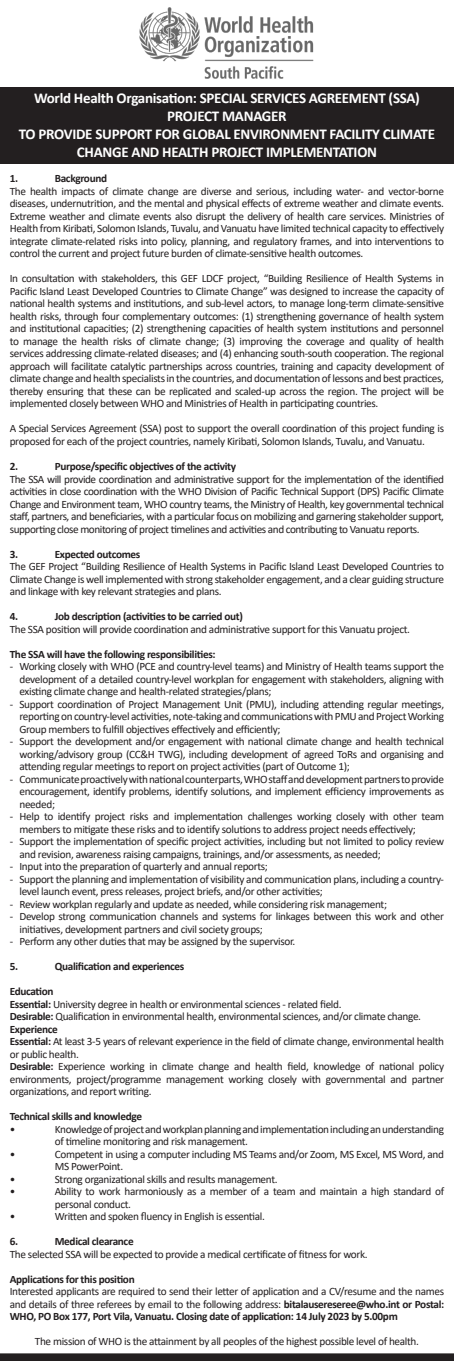
<style>
.page{position:relative;width:454px;height:1361px;background:#fff}
.page>*{position:absolute;margin:0;border:0;box-sizing:border-box;transform-origin:0 0}
.t1{font:700 15px/18px "Calibri";letter-spacing:-.02em;color:#fff;text-align:center}
.t2{font:11.25px/12.5px "Calibri";letter-spacing:-.03em;color:#231f20;text-align:justify}
.t3{font:700 11.25px "Calibri";letter-spacing:-.03em;color:#231f20}
.s1{font-weight:700}
</style>
<div class="page">
<div style="left:0;top:88px;width:454px;height:76px;background:#231f20"></div>
<img style="left:139px;top:7px;width:175px;height:72px">
<svg style="left:0;top:1353px;width:454px;height:8px;background:#2d292a"></svg>
<h1 class="t1" style="left:19px;top:89px;width:417px">World Health Organisation: SPECIAL SERVICES AGREEMENT (SSA)<br>PROJECT MANAGER<br>TO PROVIDE SUPPORT FOR GLOBAL ENVIRONMENT FACILITY CLIMATE CHANGE AND HEALTH PROJECT IMPLEMENTATION</h1>
<p class="t3" style="left:10px;top:171px;width:10px">1.</p>
<p class="t3" style="left:55px;top:171px;width:54px">Background</p>
<p class="t2" style="left:10px;top:186px;width:435px">The health impacts of climate change are diverse and serious, including water- and vector-borne diseases, undernutrition, and the mental and physical effects of extreme weather and climate events.<br>Extreme weather and climate events also disrupt the delivery of health care services. Ministries of Health from Kiribati, Solomon Islands, Tuvalu, and Vanuatu have limited technical capacity to effectively integrate climate-related risks into policy, planning, and regulatory frames, and into interventions to control the current and project future burden of climate-sensitive health outcomes.</p>
<p class="t2" style="left:10px;top:272px;width:435px">In consultation with stakeholders, this GEF LDCF project, “Building Resilience of Health Systems in Pacific Island Least Developed Countries to Climate Change” was designed to increase the capacity of national health systems and institutions, and sub-level actors, to manage long-term climate-sensitive health risks, through four complementary outcomes: (1) strengthening governance of health system and institutional capacities; (2) strengthening capacities of health system institutions and personnel to manage the health risks of climate change; (3) improving the coverage and quality of health services addressing climate-related diseases; and (4) enhancing south-south cooperation. The regional approach will facilitate catalytic partnerships across countries, training and capacity development of climate change and health specialists in the countries, and documentation of lessons and best practices, thereby ensuring that these can be replicated and scaled-up across the region. The project will be implemented closely between WHO and Ministries of Health in participating countries.</p>
<p class="t2" style="left:10px;top:422px;width:435px">A Special Services Agreement (SSA) post to support the overall coordination of this project funding is proposed for each of the project countries, namely Kiribati, Solomon Islands, Tuvalu, and Vanuatu.</p>
<p class="t3" style="left:10px;top:458px;width:10px">2.</p>
<p class="t3" style="left:55px;top:458px;width:183px">Purpose/specific objectives of the activity</p>
<p class="t2" style="left:10px;top:472px;width:436px">The SSA will provide coordination and administrative support for the implementation of the identified activities in close coordination with the WHO Division of Pacific Technical Support (DPS) Pacific Climate Change and Environment team, WHO country teams, the Ministry of Health, key governmental technical staff, partners, and beneficiaries, with a particular focus on mobilizing and garnering stakeholder support, supporting close monitoring of project timelines and activities and contributing to Vanuatu reports.</p>
<p class="t3" style="left:10px;top:546px;width:10px">3.</p>
<p class="t3" style="left:55px;top:546px;width:87px">Expected outcomes</p>
<p class="t2" style="left:10px;top:560px;width:435px">The GEF Project “Building Resilience of Health Systems in Pacific Island Least Developed Countries to Climate Change is well implemented with strong stakeholder engagement, and a clear guiding structure and linkage with key relevant strategies and plans.</p>
<p class="t3" style="left:10px;top:608px;width:10px">4.</p>
<p class="t3" style="left:55px;top:608px;width:190px">Job description (activities to be carried out)</p>
<p class="t2" style="left:10px;top:622px;width:401px">The SSA position will provide coordination and administrative support for this Vanuatu project.</p>
<p class="t3" style="left:10px;top:646px;width:207px">The SSA will have the following responsibilities:</p>
<p class="t2" style="left:19px;top:660px;width:426px;text-indent:-10px">- Working closely with WHO (PCE and country-level teams) and Ministry of Health teams support the development of a detailed country-level workplan for engagement with stakeholders, aligning with existing climate change and health-related strategies/plans;</p>
<p class="t2" style="left:19px;top:697px;width:426px;text-indent:-10px">- Support coordination of Project Management Unit (PMU), including attending regular meetings, reporting on country-level activities, note-taking and communications with PMU and Project Working Group members to fulfill objectives effectively and efficiently;</p>
<p class="t2" style="left:19px;top:735px;width:426px;text-indent:-10px">- Support the development and/or engagement with national climate change and health technical working/advisory group (CC&amp;H TWG), including development of agreed ToRs and organising and attending regular meetings to report on project activities (part of Outcome 1);</p>
<p class="t2" style="left:19px;top:772px;width:426px;text-indent:-10px">- Communicate proactively with national counterparts, WHO staff and development partners to provide encouragement, identify problems, identify solutions, and implement efficiency improvements as needed;</p>
<p class="t2" style="left:19px;top:810px;width:426px;text-indent:-10px">- Help to identify project risks and implementation challenges working closely with other team members to mitigate these risks and to identify solutions to address project needs effectively;</p>
<p class="t2" style="left:19px;top:835px;width:426px;text-indent:-10px">- Support the implementation of specific project activities, including but not limited to policy review and revision, awareness raising campaigns, trainings, and/or assessments, as needed;</p>
<p class="t2" style="left:10px;top:860px;width:259px">- Input into the preparation of quarterly and annual reports;</p>
<p class="t2" style="left:19px;top:872px;width:426px;text-indent:-10px">- Support the planning and implementation of visibility and communication plans, including a country&shy;level launch event, press releases, project briefs, and/or other activities;</p>
<p class="t2" style="left:10px;top:897px;width:378px">- Review workplan regularly and update as needed, while considering risk management;</p>
<p class="t2" style="left:19px;top:910px;width:426px;text-indent:-10px">- Develop strong communication channels and systems for linkages between this work and other initiatives, development partners and civil society groups;</p>
<p class="t2" style="left:10px;top:935px;width:287px">- Perform any other duties that may be assigned by the supervisor.</p>
<p class="t3" style="left:10px;top:958px;width:10px">5.</p>
<p class="t3" style="left:55px;top:958px;width:131px">Qualification and experiences</p>
<p class="t2" style="left:10px;top:985px;width:436px;text-align:left"><span class="s1">Education<br>Essential:</span> University degree in health or environmental sciences - related field.<br><span class="s1">Desirable:</span> Qualification in environmental health, environmental sciences, and/or climate change.<br><span class="s1">Experience<br>Essential:</span> At least 3-5 years of relevant experience in the field of climate change, environmental health or public health.<br><span class="s1">Desirable:</span> Experience working in climate change and health field, knowledge of national policy environments, project/programme management working closely with governmental and partner organizations, and report writing.</p>
<p class="t3" style="left:10px;top:1108px;width:134px">Technical skills and knowledge</p>
<p class="t2" style="left:10px;top:1122px;width:7px">•</p>
<p class="t2" style="left:55px;top:1122px;width:390px">Knowledge of project and workplan planning and implementation including an understanding of timeline monitoring and risk management.</p>
<p class="t2" style="left:10px;top:1147px;width:7px">•</p>
<p class="t2" style="left:55px;top:1147px;width:390px">Competent in using a computer including MS Teams and/or Zoom, MS Excel, MS Word, and<br>MS PowerPoint.</p>
<p class="t2" style="left:10px;top:1172px;width:7px">•</p>
<p class="t2" style="left:55px;top:1172px;width:224px">Strong organizational skills and results management.</p>
<p class="t2" style="left:10px;top:1185px;width:7px">•</p>
<p class="t2" style="left:55px;top:1185px;width:390px">Ability to work harmoniously as a member of a team and maintain a high standard of personal conduct.</p>
<p class="t2" style="left:10px;top:1210px;width:7px">•</p>
<p class="t2" style="left:55px;top:1210px;width:212px">Written and spoken fluency in English is essential.</p>
<p class="t3" style="left:10px;top:1233px;width:10px">6.</p>
<p class="t3" style="left:55px;top:1233px;width:80px">Medical clearance</p>
<p class="t2" style="left:10px;top:1247px;width:359px">The selected SSA will be expected to provide a medical certificate of fitness for work.</p>
<p class="t3" style="left:10px;top:1271px;width:126px">Applications for this position</p>
<p class="t2" style="left:10px;top:1285px;width:436px">Interested applicants are required to send their letter of application and a CV/resume and the names and details of three referees by email to the following address: <span class="s1">bitalausereseree@who.int or Postal:<br>WHO, PO Box 177, Port Vila, Vanuatu. Closing date of application: 14 July 2023 by 5.00pm</span></p>
<p class="t2" style="left:35px;top:1335px;width:385px">The mission of WHO is the attainment by all peoples of the highest possible level of health.</p>
</div>
